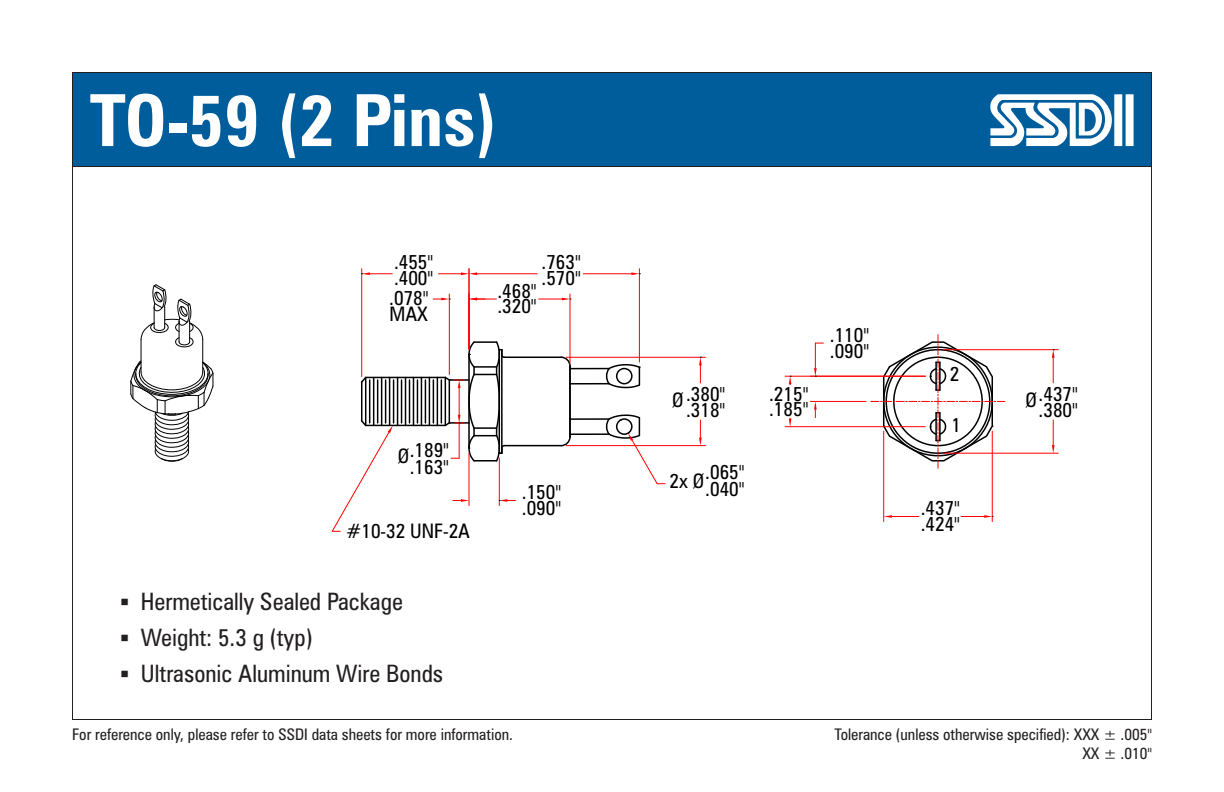
<style>
.page{position:relative;width:1224px;height:792px;background:#fff}
.page>*{position:absolute;margin:0;border:0;box-sizing:border-box;transform-origin:0 0}
.t1{font:700 condensed 72px "Zurich BT";color:#fff}
.t2{font:condensed 24px "Zurich BT";color:#231f20}
.t3{font:condensed 20px/16px "Zurich BT";color:#000}
.t4{font:condensed 16px "Zurich BT";color:#231f20}
.s1{font-family:"Century";font-stretch:normal}
</style>
<div class="page">
<div style="left:72px;top:72px;width:1080px;height:94px;background:#005d9c"></div>
<div style="left:72px;top:72px;width:1080px;height:95px;border:1px solid #231f20"></div>
<svg style="left:990px;top:94px;width:122px;height:52px"></svg>
<div style="left:1114px;top:94px;width:8px;height:52px;background:#fff"></div>
<div style="left:1126px;top:94px;width:8px;height:52px;background:#fff"></div>
<hr style="left:141px;top:340px;width:1px;height:32px;background:#000">
<hr style="left:202px;top:340px;width:1px;height:32px;background:#000">
<svg style="left:130px;top:360px;width:84px;height:102px"></svg>
<svg style="left:140px;top:284px;width:64px;height:65px"></svg>
<hr style="left:504px;top:445px;width:57px;height:1px;background:#000">
<hr style="left:504px;top:357px;width:57px;height:1px;background:#000">
<hr style="left:366px;top:425px;width:79px;height:1px;background:#000">
<hr style="left:366px;top:377px;width:79px;height:1px;background:#000">
<hr style="left:361px;top:382px;width:1px;height:39px;background:#000">
<hr style="left:441px;top:380px;width:1px;height:43px;background:#000">
<hr style="left:433px;top:380px;width:1px;height:43px;background:#000">
<hr style="left:425px;top:380px;width:1px;height:43px;background:#000">
<hr style="left:417px;top:380px;width:1px;height:43px;background:#000">
<hr style="left:409px;top:380px;width:1px;height:43px;background:#000">
<hr style="left:401px;top:380px;width:1px;height:43px;background:#000">
<hr style="left:393px;top:380px;width:1px;height:43px;background:#000">
<hr style="left:385px;top:380px;width:1px;height:43px;background:#000">
<hr style="left:377px;top:380px;width:1px;height:43px;background:#000">
<hr style="left:369px;top:380px;width:1px;height:43px;background:#000">
<hr style="left:365px;top:377px;width:1px;height:48px;background:#000">
<hr style="left:373px;top:377px;width:1px;height:48px;background:#000">
<hr style="left:381px;top:377px;width:1px;height:48px;background:#000">
<hr style="left:389px;top:377px;width:1px;height:48px;background:#000">
<hr style="left:397px;top:377px;width:1px;height:48px;background:#000">
<hr style="left:405px;top:377px;width:1px;height:48px;background:#000">
<hr style="left:413px;top:377px;width:1px;height:48px;background:#000">
<hr style="left:421px;top:377px;width:1px;height:48px;background:#000">
<hr style="left:429px;top:377px;width:1px;height:48px;background:#000">
<hr style="left:437px;top:377px;width:1px;height:48px;background:#000">
<hr style="left:570px;top:383px;width:39px;height:2px;background:#000">
<hr style="left:570px;top:368px;width:39px;height:1px;background:#000">
<hr style="left:570px;top:418px;width:39px;height:2px;background:#000">
<hr style="left:570px;top:433px;width:39px;height:2px;background:#000">
<hr style="left:569px;top:366px;width:2px;height:71px;background:#000">
<hr style="left:883px;top:431px;width:1px;height:91px;background:#f00">
<hr style="left:992px;top:431px;width:1px;height:91px;background:#f00">
<svg style="left:884px;top:515px;width:35px;height:3px"></svg>
<svg style="left:961px;top:515px;width:32px;height:3px"></svg>
<hr style="left:943px;top:453px;width:115px;height:1px;background:#f00">
<hr style="left:943px;top:349px;width:115px;height:1px;background:#f00">
<svg style="left:1052px;top:420px;width:3px;height:33px"></svg>
<svg style="left:1052px;top:349px;width:3px;height:34px"></svg>
<hr style="left:785px;top:426px;width:140px;height:1px;background:#f00">
<hr style="left:785px;top:376px;width:140px;height:1px;background:#f00">
<svg style="left:789px;top:418px;width:2px;height:9px"></svg>
<svg style="left:789px;top:376px;width:2px;height:9px"></svg>
<hr style="left:810px;top:401px;width:56px;height:1px;background:#f00">
<svg style="left:814px;top:401px;width:3px;height:17px"></svg>
<svg style="left:814px;top:343px;width:9px;height:34px"></svg>
<hr style="left:566px;top:445px;width:139px;height:1px;background:#f00">
<hr style="left:566px;top:357px;width:139px;height:1px;background:#f00">
<svg style="left:699px;top:420px;width:3px;height:26px"></svg>
<svg style="left:560px;top:435px;width:11px;height:12px"></svg>
<svg style="left:699px;top:357px;width:3px;height:26px"></svg>
<hr style="left:569px;top:294px;width:1px;height:69px;background:#f00">
<svg style="left:560px;top:356px;width:11px;height:12px"></svg>
<svg style="left:539px;top:298px;width:32px;height:2px"></svg>
<hr style="left:639px;top:269px;width:1px;height:93px;background:#f00">
<hr style="left:477px;top:273px;width:60px;height:1px;background:#f00">
<hr style="left:583px;top:273px;width:48px;height:1px;background:#f00">
<svg style="left:606px;top:364px;width:35px;height:25px"></svg>
<svg style="left:631px;top:272px;width:9px;height:3px"></svg>
<hr style="left:469px;top:453px;width:1px;height:53px;background:#f00">
<hr style="left:499px;top:458px;width:1px;height:48px;background:#f00">
<svg style="left:453px;top:499px;width:16px;height:3px"></svg>
<svg style="left:499px;top:499px;width:16px;height:3px"></svg>
<hr style="left:469px;top:269px;width:1px;height:80px;background:#f00">
<hr style="left:361px;top:269px;width:1px;height:108px;background:#f00">
<svg style="left:438px;top:272px;width:39px;height:3px"></svg>
<svg style="left:361px;top:375px;width:7px;height:9px"></svg>
<svg style="left:362px;top:272px;width:30px;height:3px"></svg>
<hr style="left:449px;top:294px;width:1px;height:81px;background:#f00">
<svg style="left:469px;top:298px;width:27px;height:2px"></svg>
<svg style="left:443px;top:340px;width:63px;height:123px"></svg>
<svg style="left:433px;top:298px;width:17px;height:2px"></svg>
<svg style="left:331px;top:419px;width:62px;height:113px"></svg>
<svg style="left:606px;top:414px;width:59px;height:71px"></svg>
<svg style="left:871px;top:335px;width:134px;height:133px"></svg>
<p class="t1" style="left:89px;top:77px;width:409px">TO-59 (2 Pins)</p>
<p class="t3" style="left:394px;top:254px;width:41px">.455" .400"</p>
<p class="t3" style="left:389px;top:290px;width:41px">.078"<br>MAX</p>
<p class="t3" style="left:542px;top:254px;width:41px">.763" .570"</p>
<p class="t3" style="left:497px;top:282px;width:41px">.468" .320"</p>
<p class="t3" style="left:398px;top:441px;width:53px;line-height:17px;text-align:center">Ø.189" .163"</p>
<p class="t3" style="left:346px;top:523px;width:126px">#10-32 UNF-2A</p>
<p class="t2" style="left:120px;top:586px;width:284px"><span class="s1">▪</span> Hermetically Sealed Package</p>
<p class="t2" style="left:120px;top:622px;width:194px"><span class="s1">▪</span> Weight: 5.3 g (typ)</p>
<p class="t2" style="left:120px;top:658px;width:324px"><span class="s1">▪</span> Ultrasonic Aluminum Wire Bonds</p>
<p class="t3" style="left:522px;top:484px;width:41px">.150" .090"</p>
<p class="t3" style="left:672px;top:385px;width:55px;text-align:right">Ø.380" .318"</p>
<p class="t3" style="left:670px;top:464px;width:77px;text-align:right">2x Ø.065" .040"</p>
<p class="t3" style="left:769px;top:386px;width:41px;line-height:15px">.215" .185"</p>
<p class="t3" style="left:830px;top:326px;width:41px">.110" .090"</p>
<p class="t3" style="left:950px;top:366px;width:11px">2</p>
<p class="t3" style="left:951px;top:416px;width:11px">1</p>
<p class="t3" style="left:921px;top:499px;width:41px">.437" .424"</p>
<p class="t3" style="left:1025px;top:385px;width:54px;text-align:right">Ø.437" .380"</p>
<p class="t4" style="left:72px;top:725px;width:443px">For reference only, please refer to SSDI data sheets for more information.</p>
<p class="t4" style="left:835px;top:725px;width:319px">Tolerance (unless otherwise specified): XXX ± .005"</p>
<p class="t4" style="left:1082px;top:744px;width:71px">XX ± .010"</p>
</div>
